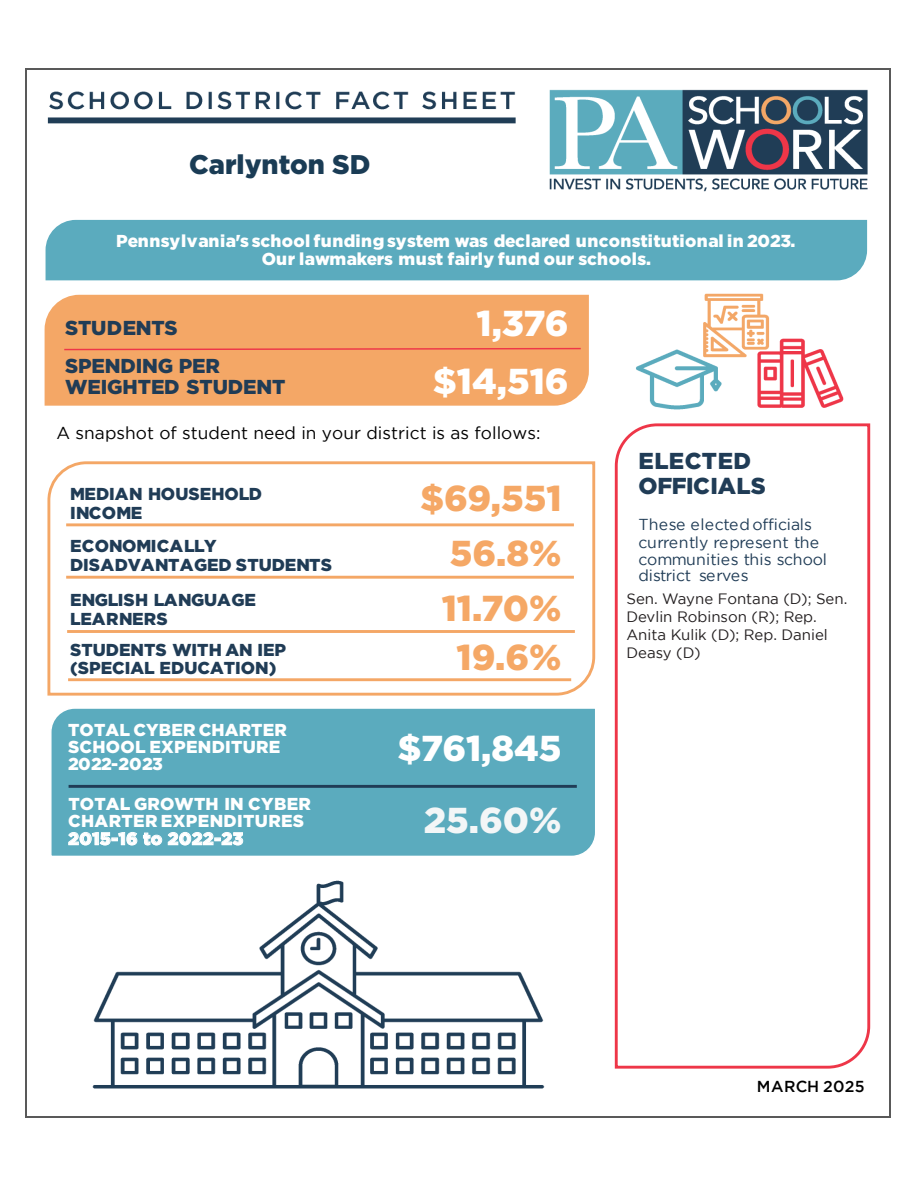
<style>
.page{position:relative;width:918px;height:1188px;background:#fff}
.page>*{position:absolute;margin:0;border:0;box-sizing:border-box;transform-origin:0 0}
.t1{font:900 36px/54.9px "Gotham";color:#f5a866;text-align:justify}
.t2{font:900 36px/57.6px "Gotham";color:#fff;text-align:right}
.t3{font:900 36px "Gotham";color:#f3f6f7}
.t4{font:900 27px "Gotham";color:#1a3c55}
.t5{font:900 23.1px/26px "Gotham";letter-spacing:.015em;color:#203c56}
.t6{font:900 20.1px/38.2px "Gotham";letter-spacing:-.005em;color:#203c56}
.t7{font:900 17.25px/17.1px "Gotham";letter-spacing:.015em;color:#fff}
.t8{font:900 17.25px/18.8px "Gotham";color:#203c56}
.t9{font:17.25px "Gotham";letter-spacing:.005em;color:#000}
.t10{font:15.9px/17.2px "Gotham";letter-spacing:-.01em;color:#203c56}
.t11{font:15.9px "Gotham";letter-spacing:-.035em;color:#203c56}
.t12{font:500 15.9px "Gotham";letter-spacing:.025em;color:#000}
.t13{font:15px/18px "Gotham";color:#231f20}
</style>
<div class="page">
<hr style="left:25px;top:68px;width:2px;height:1050px;background:#595959">
<hr style="left:889px;top:70px;width:2px;height:1048px;background:#595959">
<hr style="left:27px;top:68px;width:864px;height:2px;background:#595959">
<hr style="left:27px;top:1117px;width:864px;height:1px;background:#595959">
<img style="left:47px;top:91px;width:469px;height:33px">
<img style="left:549px;top:89px;width:319px;height:103px">
<img style="left:636px;top:293px;width:208px;height:117px">
<img style="left:92px;top:880px;width:453px;height:209px">
<div style="left:46px;top:220px;width:821px;height:60px;background:#5babbe"></div>
<div style="left:45px;top:295px;width:544px;height:111px;background:#f4a766"></div>
<svg style="left:63px;top:347px;width:519px;height:4px;background:#f17d5a"></svg>
<svg style="left:47px;top:461px;width:549px;height:235px"></svg>
<hr style="left:66px;top:523px;width:508px;height:3px;background:#f4a766">
<hr style="left:66px;top:576px;width:508px;height:3px;background:#f4a766">
<hr style="left:67px;top:630px;width:508px;height:3px;background:#f4a766">
<hr style="left:68px;top:678px;width:503px;height:3px;background:#f4a766">
<div style="left:51px;top:708px;width:544px;height:148px;background:#5babbe"></div>
<hr style="left:69px;top:785px;width:508px;height:3px;background:#203c56">
<svg style="left:614px;top:423px;width:257px;height:646px"></svg>
<div style="left:629px;top:583px;width:226px;height:450px;background:#fff"></div>
<h2 class="t4" style="left:189px;top:148px;width:183px">Carlynton SD</h2>
<p class="t7" style="left:116px;top:231px;width:681px;line-height:18.8px;text-align:center">Pennsylvania's school funding system was declared unconstitutional in 2023.<br>Our lawmakers must fairly fund our schools.</p>
<p class="t6" style="left:65px;top:308px;width:156px">STUDENTS<br>SPENDING PER</p>
<p class="t6" style="left:65px;top:367px;width:222px">WEIGHTED STUDENT</p>
<h1 class="t2" style="left:433px;top:294px;width:137px">1,376 $14,516</h1>
<p class="t9" style="left:57px;top:423px;width:485px">A snapshot of student need in your district is as follows:</p>
<p class="t8" style="left:70px;top:484px;width:193px">MEDIAN HOUSEHOLD<br>INCOME</p>
<p class="t8" style="left:70px;top:536px;width:263px">ECONOMICALLY<br>DISADVANTAGED STUDENTS</p>
<p class="t8" style="left:70px;top:591px;width:187px">ENGLISH LANGUAGE<br>LEARNERS</p>
<p class="t8" style="left:70px;top:641px;width:218px;line-height:17.2px">STUDENTS WITH AN IEP (SPECIAL EDUCATION)</p>
<p class="t7" style="left:68px;top:721px;width:220px">TOTAL CYBER CHARTER<br>SCHOOL EXPENDITURE<br>2022-2023</p>
<p class="t7" style="left:68px;top:795px;width:244px">TOTAL GROWTH IN CYBER<br>CHARTER EXPENDITURES<br>2015-16 to 2022-23</p>
<h1 class="t1" style="left:442px;top:470px;width:121px;text-indent:-22px">$69,551<br>56.8% 11.70%</h1>
<h1 class="t1" style="left:457px;top:629px;width:107px">19.6%</h1>
<h1 class="t2" style="left:398px;top:719px;width:166px">$761,845</h1>
<h1 class="t3" style="left:424px;top:799px;width:139px">25.60%</h1>
<h3 class="t5" style="left:639px;top:447px;width:129px">ELECTED<br>OFFICIALS</h3>
<p class="t10" style="left:639px;top:516px;width:190px">These elected officials currently represent the communities this school</p>
<p class="t11" style="left:639px;top:566px;width:112px">district serves</p>
<p class="t13" style="left:626px;top:590px;width:223px">Sen. Wayne Fontana (D); Sen.<br>Devlin Robinson (R); Rep.<br>Anita Kulik (D); Rep. Daniel<br>Deasy (D)</p>
<p class="t12" style="left:757px;top:1077px;width:109px">MARCH 2025</p>
</div>
